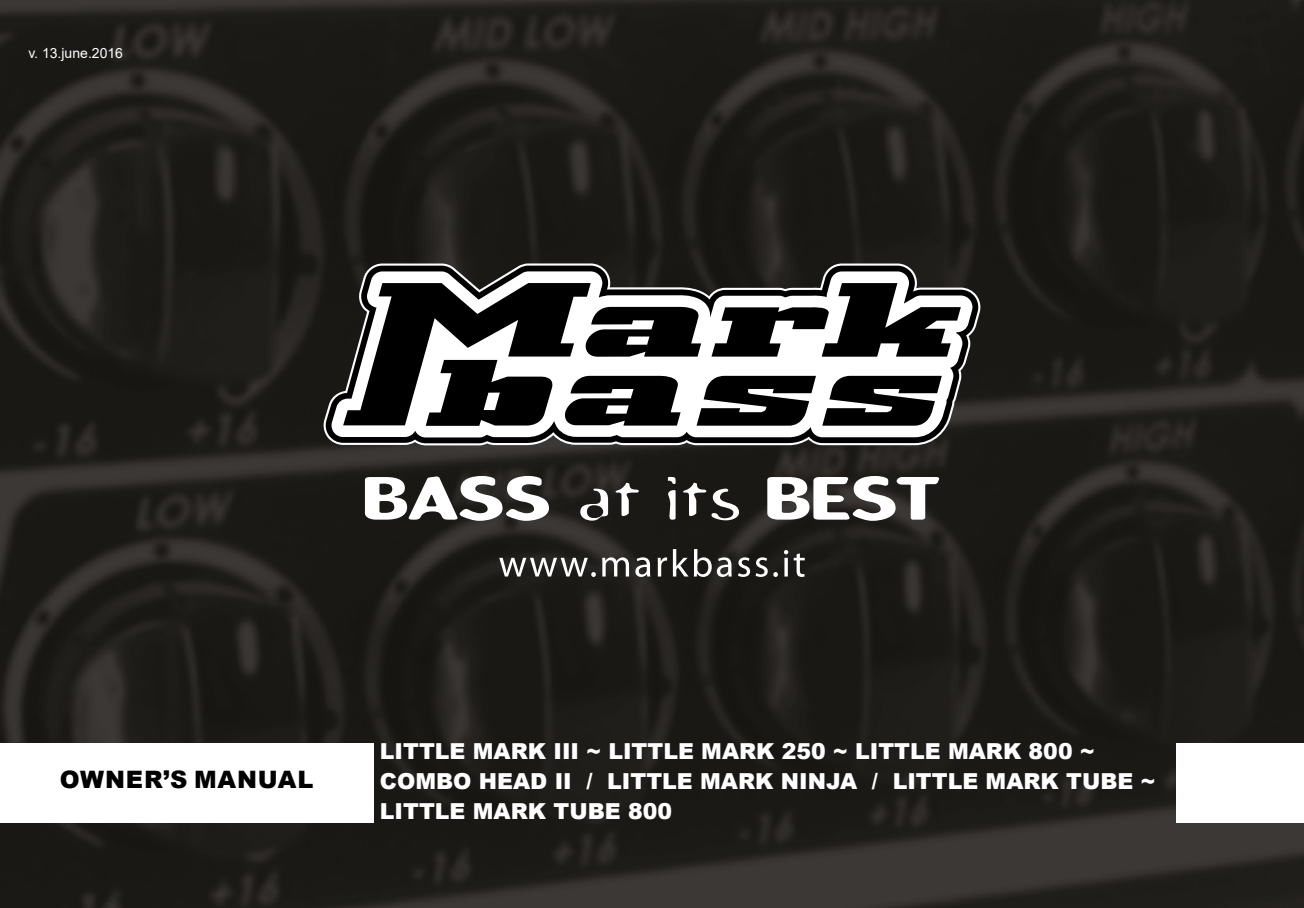
<style>
.page{position:relative;width:1304px;height:908px;background:#fff}
.page>*{position:absolute;margin:0;border:0;box-sizing:border-box;transform-origin:0 0}
.t1{font:900 24px "Arial";letter-spacing:.035em;color:#000}
.t2{font:900 22px/30px "Arial";color:#fff}
.t3{font:14px "Arial";color:#fff}
</style>
<div class="page">
<img style="left:0;top:0;width:1304px;height:907px">
<svg style="left:499px;top:557px;width:97px;height:19px"></svg>
<svg style="left:602px;top:557px;width:27px;height:19px"></svg>
<svg style="left:635px;top:557px;width:15px;height:19px"></svg>
<svg style="left:658px;top:557px;width:9px;height:19px"></svg>
<svg style="left:673px;top:549px;width:59px;height:27px"></svg>
<svg style="left:738px;top:557px;width:12px;height:19px"></svg>
<svg style="left:756px;top:557px;width:22px;height:19px"></svg>
<svg style="left:784px;top:557px;width:4px;height:19px"></svg>
<svg style="left:784px;top:549px;width:4px;height:5px"></svg>
<svg style="left:794px;top:553px;width:11px;height:23px"></svg>
<svg style="left:365px;top:476px;width:184px;height:44px"></svg>
<svg style="left:580px;top:488px;width:28px;height:32px"></svg>
<svg style="left:615px;top:482px;width:24px;height:36px"></svg>
<svg style="left:667px;top:476px;width:9px;height:43px"></svg>
<svg style="left:683px;top:482px;width:56px;height:38px"></svg>
<svg style="left:767px;top:476px;width:173px;height:44px"></svg>
<svg style="left:324px;top:263px;width:656px;height:182px"></svg>
<svg style="left:326px;top:265px;width:652px;height:178px"></svg>
<div style="left:0;top:742px;width:373px;height:79px;background:#fff"></div>
<div style="left:1176px;top:742px;width:128px;height:79px;background:#fff"></div>
<p class="t3" style="left:28px;top:44px;width:96px">v. 13.june.2016</p>
<p class="t1" style="left:60px;top:762px;width:255px">OWNER’S MANUAL</p>
<p class="t2" style="left:380px;top:734px;width:777px">LITTLE MARK III ~ LITTLE MARK 250 ~ LITTLE MARK 800 ~<br>COMBO HEAD II / LITTLE MARK NINJA / LITTLE MARK TUBE ~<br>LITTLE MARK TUBE 800</p>
</div>
